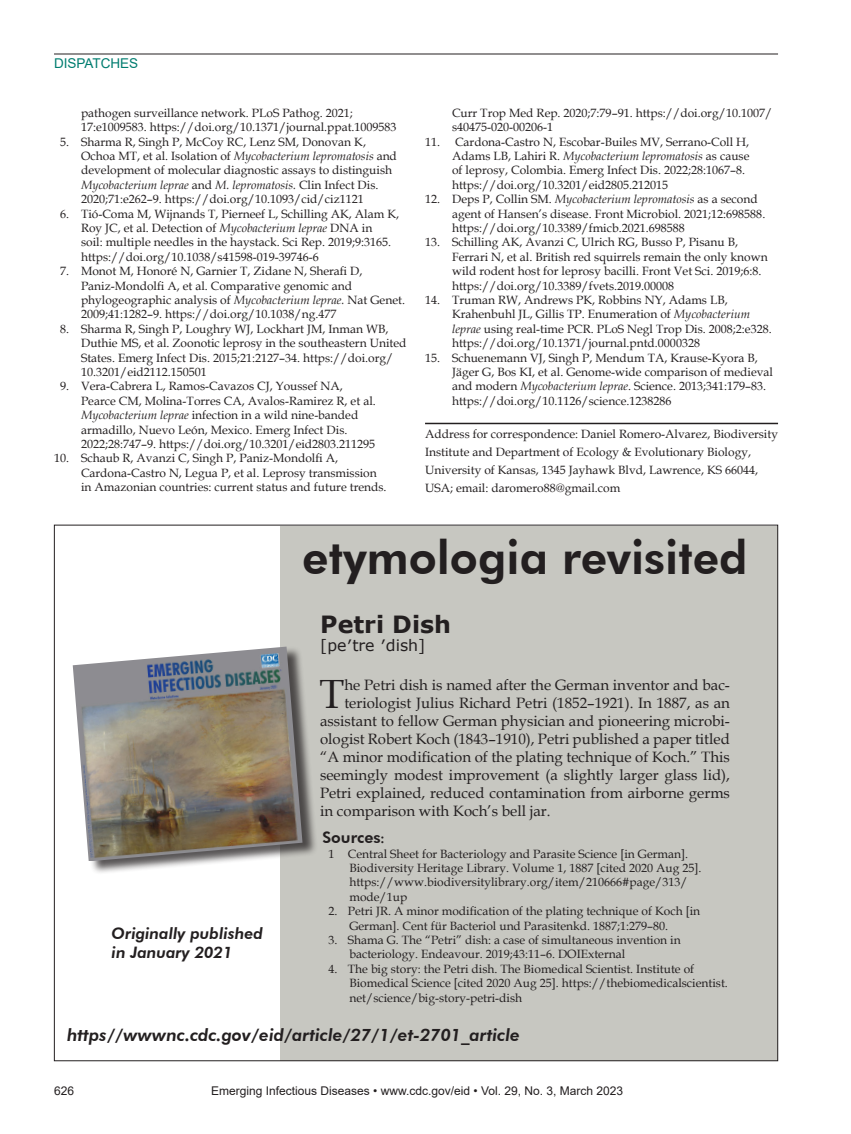
<style>
.page{position:relative;width:851px;height:1134px;background:#fff}
.page>*{position:absolute;margin:0;border:0;box-sizing:border-box;transform-origin:0 0}
.t1{font:800 46.2px "Futura BT";color:#231f20}
.Drop_Cap{font:40.8px "Book Antiqua";color:#231f20}
.t2{font:700 23.7px "Verdana";color:#231f20}
.t3{font:italic 800 17.1px "Futura BT";color:#231f20}
.t4{font:italic 800 15.75px "Futura BT";color:#231f20}
.t5{font:15.75px "Verdana";color:#231f20}
.References{font:800 15.75px "Futura BT";color:#231f20}
.Drop_Cap-2{font:15px "Book Antiqua";color:#231f20}
.t6{font:13.5px "Arial";color:#007d70}
.References-2{font:12px/14.4px "Book Antiqua";color:#231f20}
.Correspondence{font:12px/18px "Book Antiqua";color:#231f20}
.t7{font:12px "Arial";color:#231f20}
.s1{font-style:italic}
.s2{font-family:"Book Antiqua";font-weight:700;font-size:13.5px}
</style>
<div class="page">
<hr style="left:54px;top:54px;width:724px;height:1px;background:#231f20">
<hr style="left:425px;top:423px;width:353px;height:1px;background:#231f20">
<div style="left:280px;top:527px;width:497px;height:534px;background:#c7c7c1"></div>
<div style="left:74px;top:646px;width:243px;height:229px;background:#231f20;opacity:.75"></div>
<img style="left:73px;top:647px;width:229px;height:214px">
<p class="t6" style="left:54px;top:54px;width:86px">DISPATCHES</p>
<p class="References-2" style="left:81px;top:105px;width:317px">pathogen surveillance network. PLoS Pathog. 2021;<br>17:e1009583. https://doi.org/10.1371/journal.ppat.1009583</p>
<p class="References-2" style="left:81px;top:134px;width:317px;text-indent:-21px">5. Sharma R, Singh P, McCoy RC, Lenz SM, Donovan K, Ochoa MT, et al. Isolation of <span class="s1">Mycobacterium lepromatosis</span> and development of molecular diagnostic assays to distinguish <span class="s1">Mycobacterium leprae</span> and <span class="s1">M. lepromatosis.</span> Clin Infect Dis.<br>2020;71:e262–9. https://doi.org/10.1093/cid/ciz1121</p>
<p class="References-2" style="left:81px;top:206px;width:319px;text-indent:-21px">6. Tió-Coma M, Wijnands T, Pierneef L, Schilling AK, Alam K, Roy JC, et al. Detection of <span class="s1">Mycobacterium leprae</span> DNA in<br>soil: multiple needles in the haystack. Sci Rep. 2019;9:3165. https://doi.org/10.1038/s41598-019-39746-6</p>
<p class="References-2" style="left:81px;top:264px;width:325px;text-indent:-21px">7. Monot M, Honoré N, Garnier T, Zidane N, Sherafi D, Paniz-Mondolfi A, et al. Comparative genomic and phylogeographic analysis of <span class="s1">Mycobacterium leprae.</span> Nat Genet.<br>2009;41:1282–9. https://doi.org/10.1038/ng.477</p>
<p class="References-2" style="left:81px;top:321px;width:327px;text-indent:-21px">8. Sharma R, Singh P, Loughry WJ, Lockhart JM, Inman WB, Duthie MS, et al. Zoonotic leprosy in the southeastern United States. Emerg Infect Dis. 2015;21:2127–34. https://doi.org/ 10.3201/eid2112.150501</p>
<p class="References-2" style="left:81px;top:379px;width:296px;text-indent:-21px">9. Vera-Cabrera L, Ramos-Cavazos CJ, Youssef NA, Pearce CM, Molina-Torres CA, Avalos-Ramirez R, et al.<br><span class="s1">Mycobacterium leprae</span> infection in a wild nine-banded armadillo, Nuevo León, Mexico. Emerg Infect Dis.<br>2022;28:747–9. https://doi.org/10.3201/eid2803.211295</p>
<p class="References-2" style="left:81px;top:451px;width:307px;text-indent:-27px">10. Schaub R, Avanzi C, Singh P, Paniz-Mondolfi A,<br>Cardona-Castro N, Legua P, et al. Leprosy transmission in Amazonian countries: current status and future trends.</p>
<p class="References-2" style="left:452px;top:105px;width:322px">Curr Trop Med Rep. 2020;7:79–91. https://doi.org/10.1007/ s40475-020-00206-1</p>
<p class="References-2" style="left:452px;top:134px;width:299px;text-indent:-27px">11. Cardona-Castro N, Escobar-Builes MV, Serrano-Coll H, Adams LB, Lahiri R. <span class="s1">Mycobacterium lepromatosis</span> as cause of leprosy, Colombia. Emerg Infect Dis. 2022;28:1067–8. https://doi.org/10.3201/eid2805.212015</p>
<p class="References-2" style="left:452px;top:192px;width:315px;text-indent:-27px">12. Deps P, Collin SM. <span class="s1">Mycobacterium lepromatosis</span> as a second agent of Hansen’s disease. Front Microbiol. 2021;12:698588. https://doi.org/10.3389/fmicb.2021.698588</p>
<p class="References-2" style="left:452px;top:235px;width:317px;text-indent:-27px">13. Schilling AK, Avanzi C, Ulrich RG, Busso P, Pisanu B, Ferrari N, et al. British red squirrels remain the only known wild rodent host for leprosy bacilli. Front Vet Sci. 2019;6:8. https://doi.org/10.3389/fvets.2019.00008</p>
<p class="References-2" style="left:452px;top:292px;width:321px;text-indent:-27px">14. Truman RW, Andrews PK, Robbins NY, Adams LB, Krahenbuhl JL, Gillis TP. Enumeration of <span class="s1">Mycobacterium leprae</span> using real-time PCR. PLoS Negl Trop Dis. 2008;2:e328. https://doi.org/10.1371/journal.pntd.0000328</p>
<p class="References-2" style="left:452px;top:350px;width:322px;text-indent:-27px">15. Schuenemann VJ, Singh P, Mendum TA, Krause-Kyora B, Jäger G, Bos KI, et al. Genome-wide comparison of medieval and modern <span class="s1">Mycobacterium leprae</span>. Science. 2013;341:179–83. https://doi.org/10.1126/science.1238286</p>
<p class="Correspondence" style="left:425px;top:424px;width:354px">Address for correspondence: Daniel Romero-Alvarez, Biodiversity Institute and Department of Ecology &amp; Evolutionary Biology, University of Kansas, 1345 Jayhawk Blvd, Lawrence, KS 66044, USA; email: daromero88@gmail.com</p>
<p class="t4" style="left:112px;top:924px;width:153px">Originally published</p>
<p class="t4" style="left:112px;top:943px;width:122px">in January 2021</p>
<p class="t1" style="left:302px;top:529px;width:447px">etymologia revisited</p>
<p class="t2" style="left:320px;top:607px;width:132px">Petri Dish</p>
<p class="t5" style="left:320px;top:635px;width:107px">[pe′tre ′dish]</p>
<p class="Drop_Cap" style="left:319px;top:666px;width:26px">T</p>
<p class="Drop_Cap-2" style="left:344px;top:675px;width:387px">he Petri dish is named after the German inventor and bac-</p>
<p class="Drop_Cap-2" style="left:344px;top:693px;width:387px">teriologist Julius Richard Petri (1852–1921). In 1887, as an</p>
<p class="Drop_Cap-2" style="left:320px;top:711px;width:411px">assistant to fellow German physician and pioneering microbi-</p>
<p class="Drop_Cap-2" style="left:320px;top:729px;width:411px">ologist Robert Koch (1843–1910), Petri published a paper titled</p>
<p class="Drop_Cap-2" style="left:320px;top:747px;width:411px">“A minor modification of the plating technique of Koch.” This</p>
<p class="Drop_Cap-2" style="left:320px;top:765px;width:411px">seemingly modest improvement (a slightly larger glass lid),</p>
<p class="Drop_Cap-2" style="left:320px;top:783px;width:411px">Petri explained, reduced contamination from airborne germs</p>
<p class="Drop_Cap-2" style="left:320px;top:801px;width:232px">in comparison with Koch’s bell jar.</p>
<p class="References" style="left:322px;top:828px;width:63px">Sources<span class="s2">:</span></p>
<p class="References-2" style="left:349px;top:846px;width:353px;text-indent:-21px">1 Central Sheet for Bacteriology and Parasite Science [in German].<br>Biodiversity Heritage Library. Volume 1, 1887 [cited 2020 Aug 25]. https://www.biodiversitylibrary.org/item/210666#page/313/ mode/1up</p>
<p class="References-2" style="left:349px;top:904px;width:352px;text-indent:-21px">2. Petri JR. A minor modification of the plating technique of Koch [in<br>German]. Cent für Bacteriol und Parasitenkd. 1887;1:279–80.</p>
<p class="References-2" style="left:349px;top:932px;width:333px;text-indent:-21px">3. Shama G. The “Petri” dish: a case of simultaneous invention in bacteriology. Endeavour. 2019;43:11–6. DOIExternal</p>
<p class="References-2" style="left:349px;top:961px;width:380px;text-indent:-21px">4. The big story: the Petri dish. The Biomedical Scientist. Institute of<br>Biomedical Science [cited 2020 Aug 25]. https://thebiomedicalscientist. net/science/big-story-petri-dish</p>
<p class="t3" style="left:67px;top:1025px;width:454px">https//wwwnc.cdc.gov/eid/article/27/1/et-2701_article</p>
<p class="t7" style="left:54px;top:1083px;width:22px">626</p>
<p class="t7" style="left:211px;top:1083px;width:413px">Emerging Infectious Diseases • www.cdc.gov/eid • Vol. 29, No. 3, March 2023</p>
</div>
